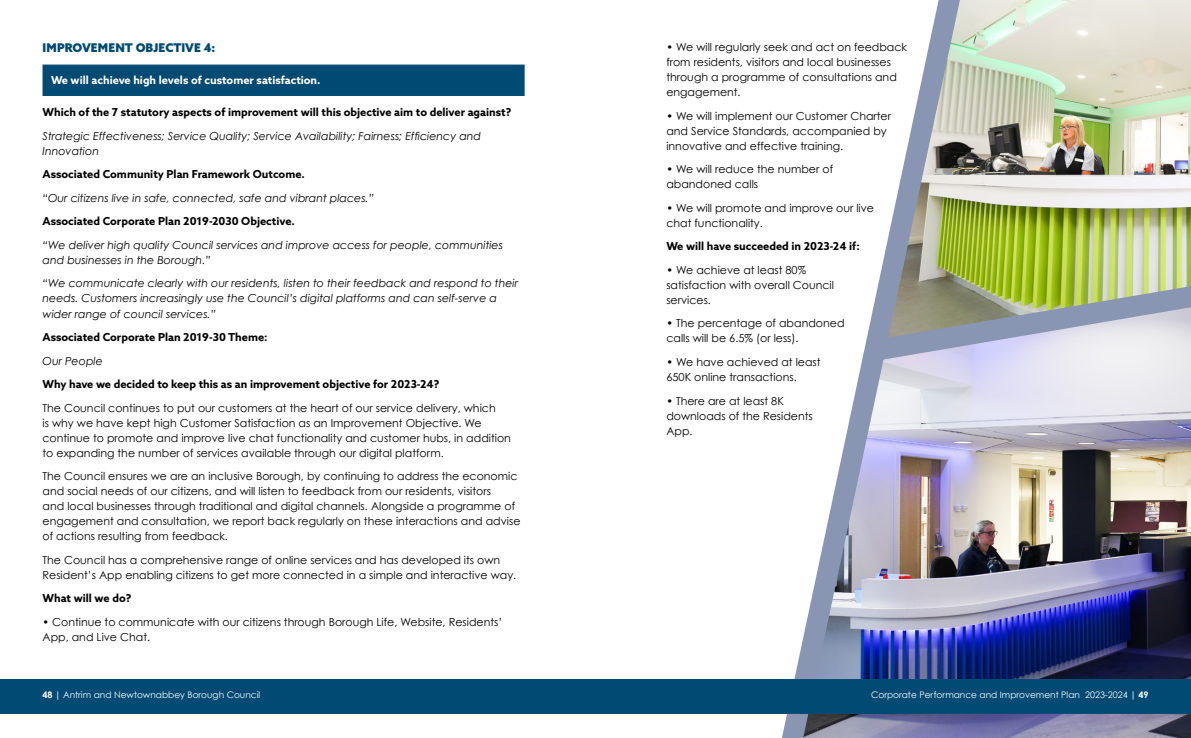
<style>
.page{position:relative;width:1191px;height:738px;background:#fff}
.page>*{position:absolute;margin:0;border:0;box-sizing:border-box;transform-origin:0 0}
.t1{font:900 12px "Azo Sans";letter-spacing:.005em;color:#004a74}
.t2{font:11px/15px "Century Gothic";color:#000}
.t3{font:italic 11px/15px "Century Gothic";color:#000}
.t4{font:700 11px "Azo Sans";color:#000}
.t5{font:700 11px "Azo Sans";color:#fff}
.t6{font:9px "Century Gothic";color:#fff}
.s1{font-weight:700}
</style>
<div class="page">
<img style="left:960px;top:360px;width:231px;height:377px">
<img style="left:960px;top:0;width:231px;height:286px">
<svg style="left:960px;top:286px;width:231px;height:74px;background:#b8bfb8"></svg>
<div style="left:43px;top:64px;width:481px;height:32px;background:#004a74;border:1px solid #004a74"></div>
<img style="left:782px;top:0;width:178px;height:737px">
<div style="left:0;top:679px;width:1191px;height:34px;background:#004a74"></div>
<p class="t1" style="left:43px;top:40px;width:174px">IMPROVEMENT OBJECTIVE 4:</p>
<p class="t5" style="left:51px;top:73px;width:271px">We will achieve high levels of customer satisfaction.</p>
<p class="t4" style="left:43px;top:105px;width:470px">Which of the 7 statutory aspects of improvement will this objective aim to deliver against?</p>
<p class="t3" style="left:43px;top:128px;width:440px">Strategic Effectiveness; Service Quality; Service Availability; Fairness; Efficiency and<br>Innovation</p>
<p class="t4" style="left:43px;top:167px;width:264px">Associated Community Plan Framework Outcome.</p>
<p class="t3" style="left:43px;top:190px;width:333px">“Our citizens live in safe, connected, safe and vibrant places.”</p>
<p class="t4" style="left:43px;top:214px;width:254px">Associated Corporate Plan 2019-2030 Objective.</p>
<p class="t3" style="left:43px;top:237px;width:462px">“We deliver high quality Council services and improve access for people, communities and businesses in the Borough.”</p>
<p class="t3" style="left:43px;top:275px;width:477px">“We communicate clearly with our residents, listen to their feedback and respond to their needs. Customers increasingly use the Council’s digital platforms and can self-serve a wider range of council services.”</p>
<p class="t4" style="left:43px;top:329px;width:227px">Associated Corporate Plan 2019-30 Theme:</p>
<p class="t3" style="left:43px;top:352px;width:62px">Our People</p>
<p class="t4" style="left:43px;top:376px;width:398px">Why have we decided to keep this as an improvement objective for 2023-24?</p>
<p class="t2" style="left:43px;top:399px;width:470px">The Council continues to put our customers at the heart of our service delivery, which<br>is why we have kept high Customer Satisfaction as an Improvement Objective. We continue to promote and improve live chat functionality and customer hubs, in addition to expanding the number of services available through our digital platform.</p>
<p class="t2" style="left:43px;top:468px;width:479px">The Council ensures we are an inclusive Borough, by continuing to address the economic and social needs of our citizens, and will listen to feedback from our residents, visitors<br>and local businesses through traditional and digital channels. Alongside a programme of engagement and consultation, we report back regularly on these interactions and advise of actions resulting from feedback.</p>
<p class="t2" style="left:43px;top:552px;width:475px">The Council has a comprehensive range of online services and has developed its own<br>Resident’s App enabling citizens to get more connected in a simple and interactive way.</p>
<p class="t4" style="left:43px;top:590px;width:90px">What will we do?</p>
<p class="t2" style="left:43px;top:614px;width:461px">• Continue to communicate with our citizens through Borough Life, Website, Residents’<br>App, and Live Chat.</p>
<p class="t2" style="left:666px;top:39px;width:242px">• We will regularly seek and act on feedback from residents, visitors and local businesses through a programme of consultations and engagement.</p>
<p class="t2" style="left:666px;top:108px;width:226px">• We will implement our Customer Charter and Service Standards, accompanied by innovative and effective training.</p>
<p class="t2" style="left:666px;top:161px;width:168px">• We will reduce the number of abandoned calls</p>
<p class="t2" style="left:666px;top:200px;width:209px">• We will promote and improve our live chat functionality.</p>
<p class="t4" style="left:666px;top:239px;width:195px">We will have succeeded in 2023-24 if:</p>
<p class="t2" style="left:666px;top:262px;width:169px">• We achieve at least 80% satisfaction with overall Council services.</p>
<p class="t2" style="left:666px;top:315px;width:180px">• The percentage of abandoned calls will be 6.5% (or less).</p>
<p class="t2" style="left:666px;top:354px;width:156px">• We have achieved at least<br>650K online transactions.</p>
<p class="t2" style="left:666px;top:392px;width:148px">• There are at least 8K downloads of the Residents<br>App.</p>
<p class="t6" style="left:43px;top:689px;width:219px"><span class="s1">48 |</span> Antrim and Newtownabbey Borough Council</p>
<p class="t6" style="left:871px;top:688px;width:279px">Corporate Performance and Improvement Plan 2023-2024 <span class="s1">| 49</span></p>
</div>
